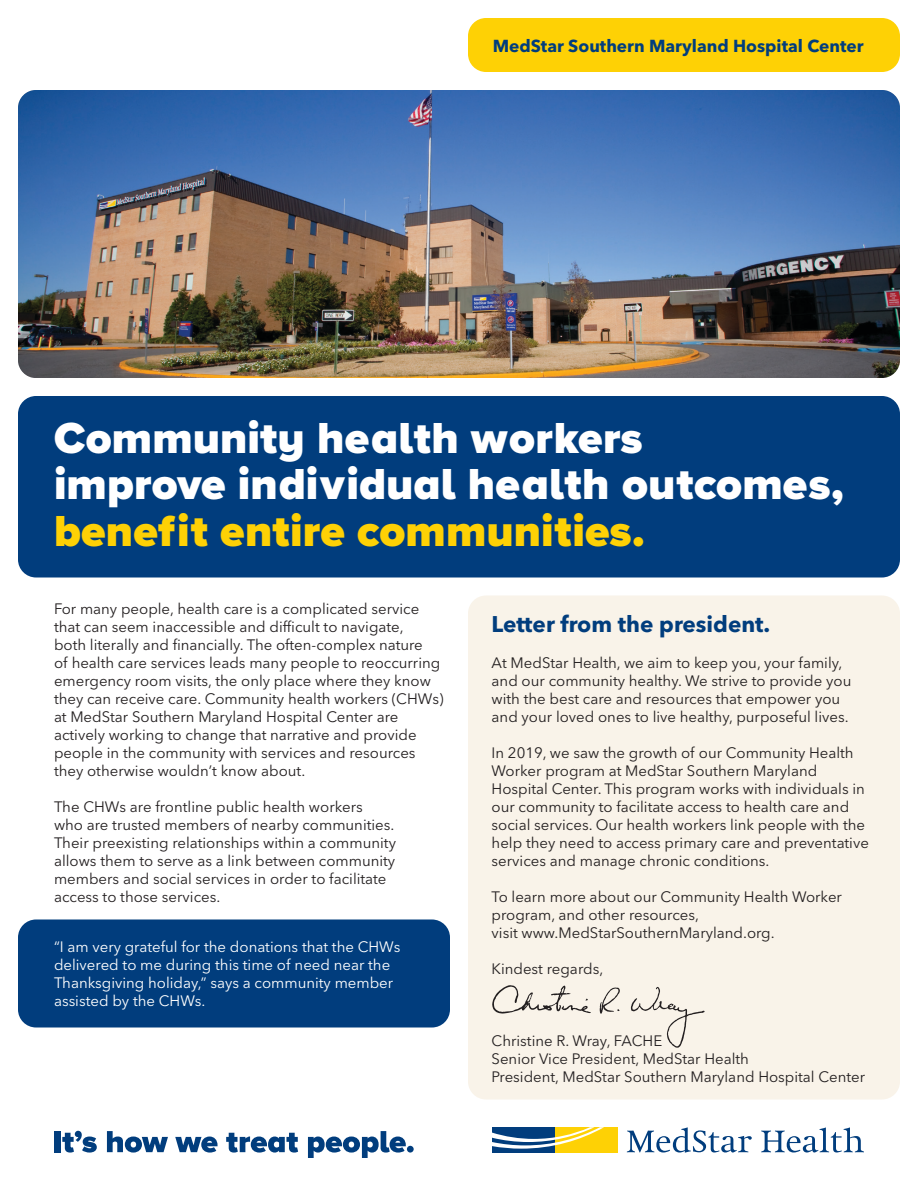
<style>
.page{position:relative;width:918px;height:1188px;background:#fff}
.page>*{position:absolute;margin:0;border:0;box-sizing:border-box;transform-origin:0 0}
.Headlines_30_28{font:900 45px/46.5px "Proxima Nova A";letter-spacing:.005em;color:#fff}
.subhead_15_18{font:700 22.5px "Avenir Next LT Pro";color:#013d7d}
.subhead_15_18-2{font:700 17.25px "Avenir Next LT Pro";color:#013d7d}
.body_copy_10_12{font:15px/18px "Avenir Next LT Pro";color:#231f20}
.body_copy_10_12-2{font:15px/18px "Avenir Next LT Pro";color:#fff}
.s1{color:#fed105}
</style>
<div class="page">
<div style="left:18px;top:396px;width:882px;height:182px;background:#013d7d;border-radius:18px"></div>
<div style="left:468px;top:596px;width:432px;height:504px;background:#f9f3e9;border-radius:18px"></div>
<svg style="left:631px;top:987px;width:74px;height:61px"></svg>
<svg style="left:600px;top:987px;width:20px;height:27px"></svg>
<svg style="left:492px;top:985px;width:99px;height:29px"></svg>
<div style="left:54px;top:1131px;width:6px;height:21px;background:#013d7d"></div>
<svg style="left:62px;top:1131px;width:35px;height:22px"></svg>
<svg style="left:107px;top:1131px;width:61px;height:22px"></svg>
<svg style="left:175px;top:1137px;width:43px;height:16px"></svg>
<svg style="left:226px;top:1133px;width:72px;height:20px"></svg>
<svg style="left:308px;top:1131px;width:98px;height:27px"></svg>
<div style="left:407px;top:1146px;width:7px;height:7px;background:#013d7d;border-radius:50%"></div>
<div style="left:18px;top:920px;width:432px;height:108px;background:#013d7d;border-radius:18px"></div>
<div style="left:468px;top:18px;width:432px;height:54px;background:#fed105;border-radius:18px"></div>
<svg style="left:627px;top:1127px;width:125px;height:26px"></svg>
<svg style="left:761px;top:1127px;width:103px;height:26px"></svg>
<svg style="left:492px;top:1127px;width:126px;height:26px"></svg>
<div style="left:555px;top:1127px;width:62px;height:25px;background:#fed105"></div>
<div style="left:492px;top:1127px;width:63px;height:25px;background:#013d7d"></div>
<svg style="left:492px;top:1127px;width:112px;height:22px"></svg>
<img style="left:18px;top:90px;width:882px;height:288px">
<p class="subhead_15_18-2" style="left:493px;top:35px;width:372px">MedStar Southern Maryland Hospital Center</p>
<p class="Headlines_30_28" style="left:54px;top:414px;width:791px">Community health workers<br>improve individual health outcomes, <span class="s1">benefit entire communities.</span></p>
<p class="body_copy_10_12" style="left:54px;top:599px;width:391px">For many people, health care is a complicated service that can seem inaccessible and difficult to navigate,<br>both literally and financially. The often-complex nature<br>of health care services leads many people to reoccurring emergency room visits, the only place where they know they can receive care. Community health workers (CHWs) at MedStar Southern Maryland Hospital Center are actively working to change that narrative and provide people in the community with services and resources they otherwise wouldn’t know about.</p>
<p class="body_copy_10_12" style="left:54px;top:797px;width:343px">The CHWs are frontline public health workers<br>who are trusted members of nearby communities.<br>Their preexisting relationships within a community allows them to serve as a link between community members and social services in order to facilitate access to those services.</p>
<p class="body_copy_10_12-2" style="left:54px;top:938px;width:348px">“I am very grateful for the donations that the CHWs delivered to me during this time of need near the Thanksgiving holiday,” says a community member assisted by the CHWs.</p>
<p class="subhead_15_18" style="left:492px;top:610px;width:280px">Letter from the president.</p>
<p class="body_copy_10_12" style="left:492px;top:653px;width:361px">At MedStar Health, we aim to keep you, your family, and our community healthy. We strive to provide you with the best care and resources that empower you and your loved ones to live healthy, purposeful lives.</p>
<p class="body_copy_10_12" style="left:492px;top:743px;width:379px">In 2019, we saw the growth of our Community Health Worker program at MedStar Southern Maryland Hospital Center. This program works with individuals in our community to facilitate access to health care and social services. Our health workers link people with the help they need to access primary care and preventative services and manage chronic conditions.</p>
<p class="body_copy_10_12" style="left:492px;top:887px;width:352px">To learn more about our Community Health Worker program, and other resources,<br>visit www.MedStarSouthernMaryland.org.</p>
<p class="body_copy_10_12" style="left:492px;top:959px;width:113px">Kindest regards,</p>
<p class="body_copy_10_12" style="left:492px;top:1031px;width:172px">Christine R. Wray, FACHE</p>
<p class="body_copy_10_12" style="left:492px;top:1049px;width:259px">Senior Vice President, MedStar Health</p>
<p class="body_copy_10_12" style="left:492px;top:1067px;width:375px">President, MedStar Southern Maryland Hospital Center</p>
</div>
